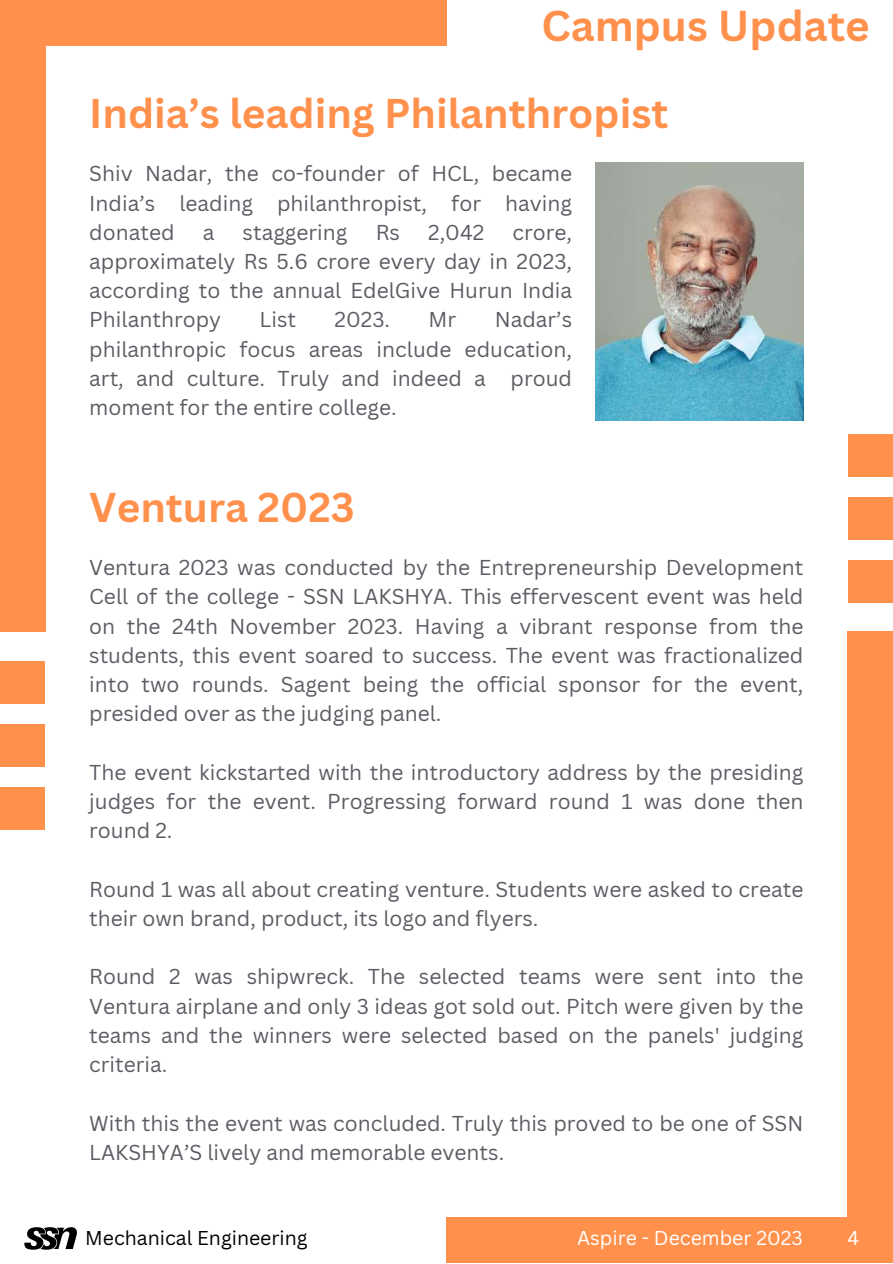
<style>
.page{position:relative;width:893px;height:1264px;background:#fff}
.page>*{position:absolute;margin:0;border:0;box-sizing:border-box;transform-origin:0 0}
.t1{font:700 42px "Canva Sans";color:#ff914d}
.t2{font:700 40.5px "Canva Sans";color:#ff914d}
.t3{font:21px/29.2px "Canva Sans";color:#5c5c64;text-align:justify}
.t4{font:19.5px "Canva Sans";color:#000}
.t5{font:19.5px "Canva Sans";color:#fff}
</style>
<div class="page">
<div style="left:0;top:0;width:45px;height:631px;background:#ff914d"></div>
<div style="left:0;top:0;width:446px;height:45px;background:#ff914d"></div>
<div style="left:847px;top:631px;width:45px;height:631px;background:#ff914d"></div>
<div style="left:446px;top:1217px;width:446px;height:45px;background:#ff914d"></div>
<div style="left:0;top:661px;width:45px;height:43px;background:#ff914d"></div>
<div style="left:0;top:724px;width:45px;height:43px;background:#ff914d"></div>
<div style="left:0;top:787px;width:45px;height:43px;background:#ff914d"></div>
<div style="left:847px;top:434px;width:45px;height:43px;background:#ff914d"></div>
<div style="left:847px;top:497px;width:45px;height:43px;background:#ff914d"></div>
<div style="left:847px;top:560px;width:45px;height:43px;background:#ff914d"></div>
<img style="left:595px;top:162px;width:208px;height:259px">
<svg style="left:24px;top:1227px;width:53px;height:22px"></svg>
<h1 class="t1" style="left:541px;top:-4px;width:330px">Campus Update</h1>
<h2 class="t2" style="left:89px;top:85px;width:580px">India’s leading Philanthropist</h2>
<p class="t3" style="left:89px;top:158px;width:484px">Shiv Nadar, the co-founder of HCL, became India’s leading philanthropist, for having donated</p>
<p class="t3" style="left:203px;top:217px;width:13px">a</p>
<p class="t3" style="left:242px;top:217px;width:106px">staggering</p>
<p class="t3" style="left:375px;top:217px;width:26px">Rs</p>
<p class="t3" style="left:428px;top:217px;width:57px">2,042</p>
<p class="t3" style="left:89px;top:217px;width:484px;text-indent:423px">crore, approximately Rs 5.6 crore every day in 2023, according to the annual EdelGive Hurun India Philanthropy</p>
<p class="t3" style="left:89px;top:305px;width:484px;text-indent:405px">Nadar’s philanthropic focus areas include education, art, and culture. Truly and indeed a proud moment for the entire college.</p>
<p class="t3" style="left:259px;top:305px;width:38px">List</p>
<p class="t3" style="left:334px;top:305px;width:57px">2023.</p>
<p class="t3" style="left:428px;top:305px;width:29px">Mr</p>
<h2 class="t2" style="left:89px;top:478px;width:267px">Ventura 2023</h2>
<p class="t3" style="left:89px;top:552px;width:715px">Ventura 2023 was conducted by the Entrepreneurship Development Cell of the college - SSN LAKSHYA. This effervescent event was held on the 24th November 2023. Having a vibrant response from the students, this event soared to success. The event was fractionalized into two rounds. Sagent being the official sponsor for the event, presided over as the judging panel.</p>
<p class="t3" style="left:89px;top:757px;width:715px">The event kickstarted with the introductory address by the presiding judges for the event. Progressing forward round 1 was done then round 2.</p>
<p class="t3" style="left:89px;top:874px;width:715px">Round 1 was all about creating venture. Students were asked to create their own brand, product, its logo and flyers.</p>
<p class="t3" style="left:89px;top:961px;width:715px">Round 2 was shipwreck. The selected teams were sent into the Ventura airplane and only 3 ideas got sold out. Pitch were given by the teams and the winners were selected based on the panels' judging criteria.</p>
<p class="t3" style="left:89px;top:1107px;width:715px">With this the event was concluded. Truly this proved to be one of SSN<br>LAKSHYA’S lively and memorable events.</p>
<p class="t4" style="left:85px;top:1224px;width:224px">Mechanical Engineering</p>
<p class="t5" style="left:577px;top:1224px;width:227px">Aspire - December 2023</p>
<p class="t5" style="left:847px;top:1224px;width:13px">4</p>
</div>
